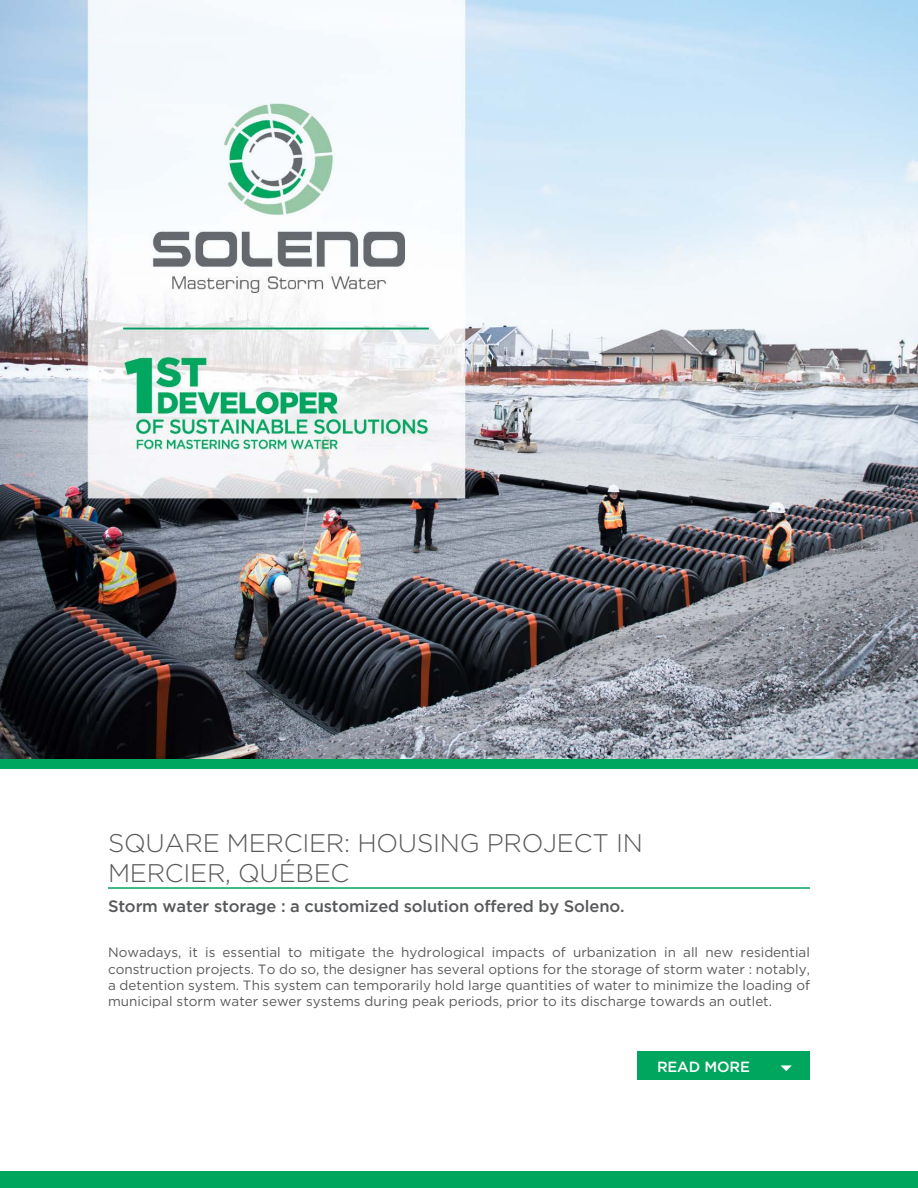
<style>
.page{position:relative;width:918px;height:1188px;background:#fff}
.page>*{position:absolute;margin:0;border:0;box-sizing:border-box;transform-origin:0 0}
.t1{font:300 25.5px/30px "Gotham HTF";letter-spacing:-.01em;color:#58595b}
.t2{font:500 16.5px "Gotham HTF";letter-spacing:-.01em;color:#58595b}
.t3{font:500 14.7px "Gotham HTF";letter-spacing:-.01em;color:#fff}
.t4{font:13.5px/16.2px "Gotham HTF";color:#58595b;text-align:justify}
</style>
<div class="page">
<div style="left:0;top:1172px;width:918px;height:16px;background:#00a65e"></div>
<div style="left:0;top:750px;width:918px;height:19px;background:#00a65e"></div>
<hr style="left:108px;top:887px;width:702px;height:2px;background:#00a65e">
<div style="left:638px;top:1052px;width:172px;height:28px;background:#00a65e"></div>
<img style="left:0;top:0;width:918px;height:758px">
<svg style="left:781px;top:1065px;width:11px;height:6px"></svg>
<h1 class="t1" style="left:108px;top:827px;width:536px">SQUARE MERCIER: HOUSING PROJECT IN<br>MERCIER, QUÉBEC</h1>
<p class="t2" style="left:108px;top:896px;width:518px">Storm water storage : a customized solution offered by Soleno.</p>
<p class="t4" style="left:108px;top:944px;width:704px">Nowadays, it is essential to mitigate the hydrological impacts of urbanization in all new residential construction projects. To do so, the designer has several options for the storage of storm water : notably, a detention system. This system can temporarily hold large quantities of water to minimize the loading of municipal storm water sewer systems during peak periods, prior to its discharge towards an outlet.</p>
<p class="t3" style="left:657px;top:1058px;width:94px">READ MORE</p>
</div>
